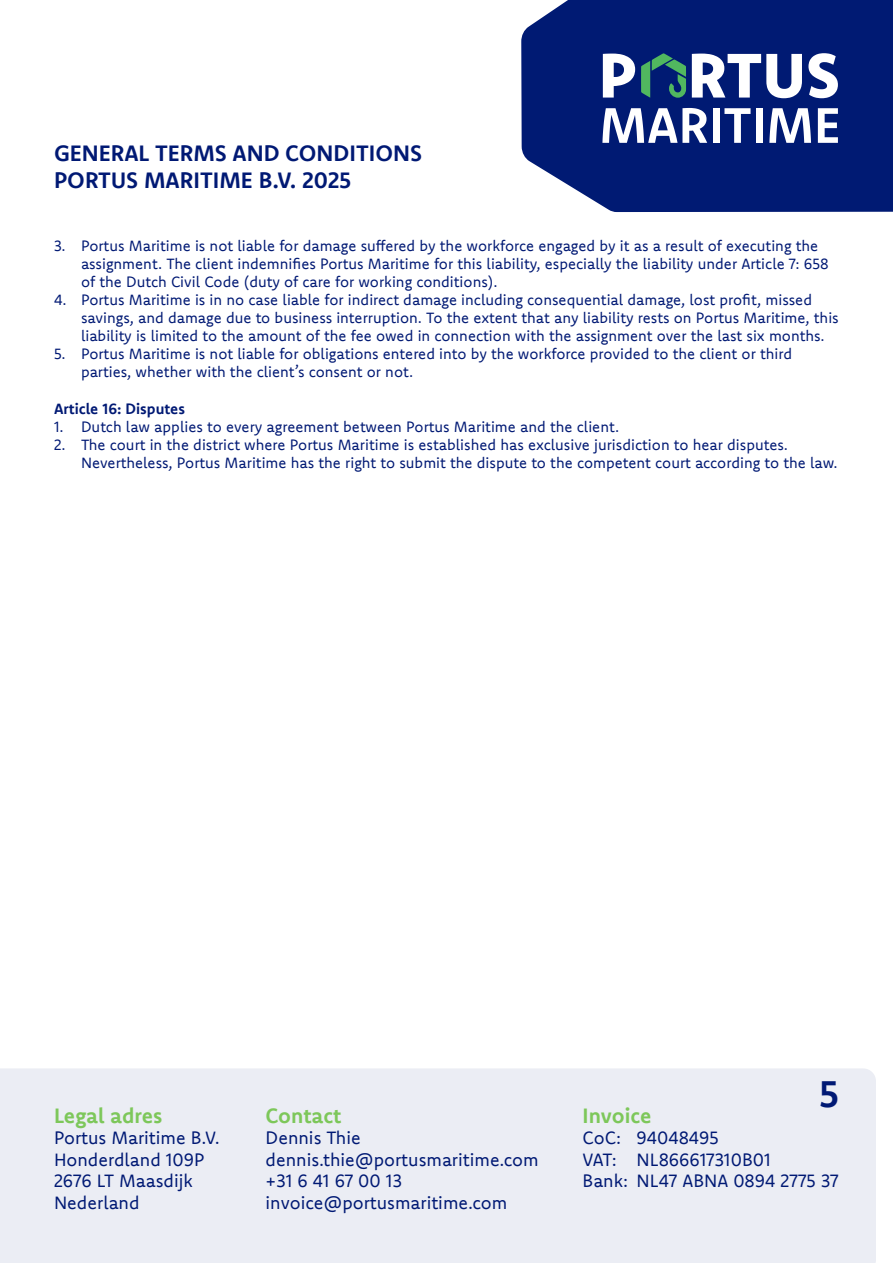
<style>
.page{position:relative;width:893px;height:1263px;background:#fff}
.page>*{position:absolute;margin:0;border:0;box-sizing:border-box;transform-origin:0 0}
.t1{font:700 37.5px "Komet";color:#001974}
.t2{font:700 22.5px/27px "Komet";color:#001974}
.t3{font:700 21px "Komet";color:#7dc75a}
.t4{font:18px/21.6px "Komet";color:#001974}
.t5{font:15px/18px "Komet";color:#001974}
.t6{font:700 15px "Komet";color:#001974}
</style>
<div class="page">
<div style="left:521px;top:0;width:372px;height:212px;background:#001a73"></div>
<svg style="left:641px;top:53px;width:45px;height:45px;background:#215b6a"></svg>
<svg style="left:603px;top:54px;width:32px;height:44px"></svg>
<svg style="left:692px;top:54px;width:110px;height:44px"></svg>
<svg style="left:808px;top:53px;width:30px;height:45px"></svg>
<svg style="left:602px;top:108px;width:105px;height:35px"></svg>
<div style="left:713px;top:108px;width:6px;height:35px;background:#fff"></div>
<svg style="left:724px;top:108px;width:26px;height:35px"></svg>
<div style="left:756px;top:108px;width:6px;height:35px;background:#fff"></div>
<svg style="left:769px;top:108px;width:42px;height:35px"></svg>
<svg style="left:818px;top:108px;width:20px;height:35px"></svg>
<div style="left:0;top:1068px;width:876px;height:195px;background:#ebedf4"></div>
<h2 class="t2" style="left:54px;top:139px;width:370px">GENERAL TERMS AND CONDITIONS<br>PORTUS MARITIME B.V. 2025</h2>
<p class="t5" style="left:81px;top:164px;width:329px">gross negligence on the part of Portus Maritime.</p>
<p class="t5" style="left:81px;top:236px;width:749px;text-indent:-27px">3. Portus Maritime is not liable for damage suffered by the workforce engaged by it as a result of executing the assignment. The client indemnifies Portus Maritime for this liability, especially the liability under Article 7: 658 of the Dutch Civil Code (duty of care for working conditions).</p>
<p class="t5" style="left:81px;top:290px;width:759px;text-indent:-27px">4. Portus Maritime is in no case liable for indirect damage including consequential damage, lost profit, missed savings, and damage due to business interruption. To the extent that any liability rests on Portus Maritime, this liability is limited to the amount of the fee owed in connection with the assignment over the last six months.</p>
<p class="t5" style="left:81px;top:344px;width:713px;text-indent:-27px">5. Portus Maritime is not liable for obligations entered into by the workforce provided to the client or third parties, whether with the client’s consent or not.</p>
<p class="t6" style="left:54px;top:398px;width:133px">Article 16: Disputes</p>
<p class="t5" style="left:54px;top:417px;width:567px">1. Dutch law applies to every agreement between Portus Maritime and the client.</p>
<p class="t5" style="left:81px;top:435px;width:758px;text-indent:-27px">2. The court in the district where Portus Maritime is established has exclusive jurisdiction to hear disputes.<br>Nevertheless, Portus Maritime has the right to submit the dispute to the competent court according to the law.</p>
<h3 class="t3" style="left:54px;top:1101px;width:110px">Legal adres</h3>
<p class="t4" style="left:54px;top:1126px;width:167px">Portus Maritime B.V.<br>Honderdland 109P<br>2676 LT Maasdijk<br>Nederland</p>
<h3 class="t3" style="left:266px;top:1101px;width:77px">Contact</h3>
<p class="t4" style="left:266px;top:1126px;width:275px">Dennis Thie dennis.thie@portusmaritime.com +31 6 41 67 00 13 invoice@portusmaritime.com</p>
<h1 class="t1" style="left:819px;top:1070px;width:21px">5</h1>
<h3 class="t3" style="left:583px;top:1101px;width:70px">Invoice</h3>
<p class="t4" style="left:583px;top:1126px;width:257px">CoC: 94048495<br>VAT: NL866617310B01<br>Bank: NL47 ABNA 0894 2775 37</p>
</div>
